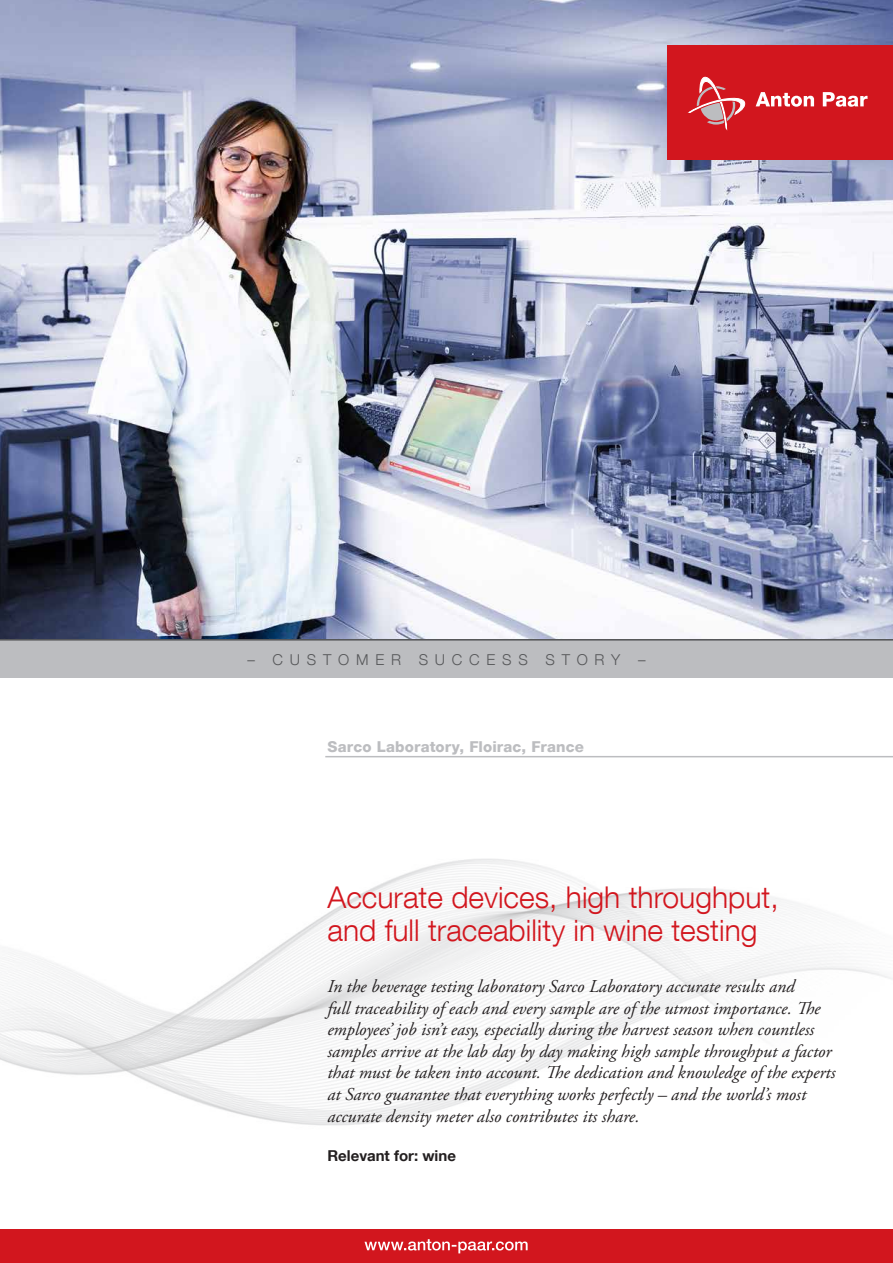
<style>
.page{position:relative;width:893px;height:1263px;background:#fff}
.page>*{position:absolute;margin:0;border:0;box-sizing:border-box;transform-origin:0 0}
.t1{font:300 30px/33px "Helvetica Neue LT Com";color:#d2161e}
.t2{font:italic 18px/21.6px "Adobe Garamond Pro";color:#231f20}
.t3{font:800 15px "Helvetica Neue LT Com";letter-spacing:.01em;color:#bcbdc0}
.t4{font:300 15px "Helvetica Neue LT Com";letter-spacing:.45em;color:#57585a}
.t5{font:700 15px "Helvetica Neue LT Com";color:#231f20}
</style>
<div class="page">
<img style="left:0;top:859px;width:893px;height:267px">
<img style="left:0;top:0;width:893px;height:639px">
<div style="left:0;top:640px;width:893px;height:38px;background:#bcbdc0"></div>
<hr style="left:0;top:639px;width:893px;height:2px;background:#57585a">
<hr style="left:325px;top:756px;width:568px;height:1px;background:#bcbdc0">
<div style="left:668px;top:45px;width:225px;height:114px;background:#d2161e"></div>
<svg style="left:689px;top:76px;width:57px;height:53px"></svg>
<svg style="left:756px;top:92px;width:58px;height:15px"></svg>
<svg style="left:823px;top:92px;width:44px;height:15px"></svg>
<div style="left:0;top:1229px;width:893px;height:34px;background:#d2161e"></div>
<svg style="left:364px;top:1239px;width:164px;height:14px"></svg>
<p class="t4" style="left:247px;top:650px;width:400px">– CUSTOMER SUCCESS STORY –</p>
<p class="t3" style="left:327px;top:737px;width:258px">Sarco Laboratory, Floirac, France</p>
<h1 class="t1" style="left:327px;top:880px;width:453px">Accurate devices, high throughput, and full traceability in wine testing</h1>
<p class="t2" style="left:327px;top:976px;width:510px">In the beverage testing laboratory Sarco Laboratory accurate results and<br>full traceability of each and every sample are of the utmost importance. The employees’ job isn’t easy, especially during the harvest season when countless samples arrive at the lab day by day making high sample throughput a factor that must be taken into account. The dedication and knowledge of the experts at Sarco guarantee that everything works perfectly – and the world’s most accurate density meter also contributes its share.</p>
<p class="t5" style="left:327px;top:1146px;width:130px">Relevant for: wine</p>
</div>
